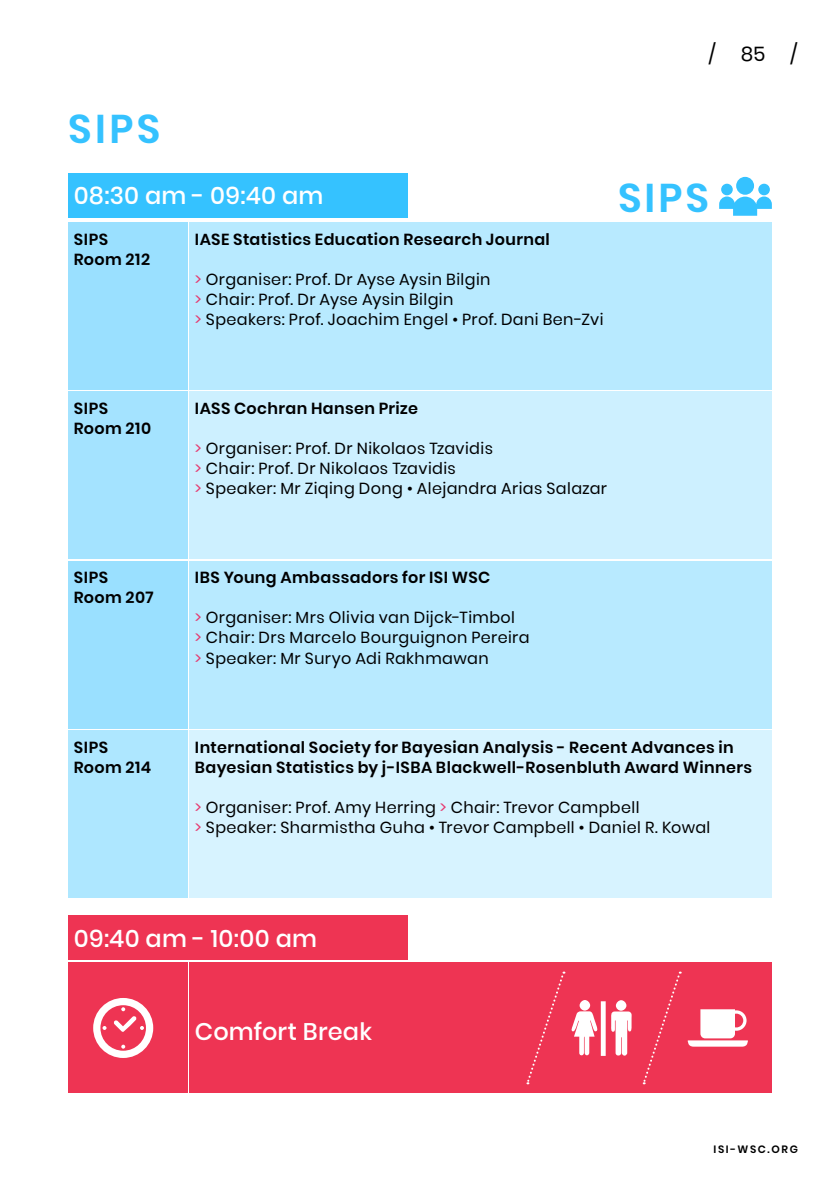
<style>
.page{position:relative;width:840px;height:1191px;background:#fff}
.page>*{position:absolute;margin:0;border:0;box-sizing:border-box;transform-origin:0 0}
.t1{font:600 40px "Poppins";letter-spacing:.075em;color:#35c2ff}
.t2{font:500 24px "Poppins";letter-spacing:.005em;color:#fff}
.t3{font:20px "Poppins";color:#000}
.t4{font:16px/20px "Poppins";letter-spacing:.025em;color:#000}
.t5{font:600 16px/20px "Poppins";letter-spacing:.025em;color:#000}
.t6{font:600 10.6px "Poppins";letter-spacing:.15em;color:#000}
.s1{color:#e6386e}
</style>
<div class="page">
<div style="left:68px;top:173px;width:340px;height:45px;background:#35c2ff"></div>
<svg style="left:719px;top:177px;width:52px;height:39px"></svg>
<div style="left:68px;top:915px;width:340px;height:45px;background:#ee3453"></div>
<div style="left:189px;top:962px;width:582px;height:130px;background:#ee3453"></div>
<div style="left:68px;top:962px;width:119px;height:130px;background:#ee3453"></div>
<svg style="left:571px;top:1000px;width:60px;height:56px"></svg>
<svg style="left:687px;top:1009px;width:61px;height:37px"></svg>
<svg style="left:642px;top:971px;width:38px;height:113px"></svg>
<svg style="left:526px;top:971px;width:38px;height:113px"></svg>
<svg style="left:93px;top:998px;width:60px;height:60px"></svg>
<div style="left:189px;top:222px;width:582px;height:167px;background:#b8eaff"></div>
<div style="left:68px;top:222px;width:119px;height:167px;background:#9ae0ff"></div>
<div style="left:189px;top:391px;width:582px;height:168px;background:#cdf0ff"></div>
<div style="left:68px;top:391px;width:119px;height:168px;background:#a4e3ff"></div>
<div style="left:189px;top:561px;width:582px;height:167px;background:#b8eaff"></div>
<div style="left:68px;top:561px;width:119px;height:167px;background:#9ae0ff"></div>
<div style="left:189px;top:730px;width:582px;height:167px;background:#d7f3ff"></div>
<div style="left:68px;top:730px;width:119px;height:167px;background:#aee7ff"></div>
<h1 class="t1" style="left:68px;top:101px;width:94px">SIPS</h1>
<p class="t3" style="left:708px;top:40px;width:91px">/ 85 /</p>
<h2 class="t2" style="left:74px;top:179px;width:251px">08:30 am - 09:40 am</h2>
<h1 class="t1" style="left:617px;top:170px;width:92px">SIPS</h1>
<p class="t5" style="left:74px;top:229px;width:78px">SIPS<br>Room 212</p>
<p class="t5" style="left:195px;top:229px;width:356px">IASE Statistics Education Research Journal</p>
<p class="t4" style="left:195px;top:269px;width:410px"><span class="s1">&gt;</span> Organiser: Prof. Dr Ayse Aysin Bilgin<br><span class="s1">&gt;</span> Chair: Prof. Dr Ayse Aysin Bilgin<br><span class="s1">&gt;</span> Speakers: Prof. Joachim Engel • Prof. Dani Ben-Zvi</p>
<p class="t5" style="left:74px;top:398px;width:79px">SIPS<br>Room 210</p>
<p class="t5" style="left:195px;top:398px;width:224px">IASS Cochran Hansen Prize</p>
<p class="t4" style="left:195px;top:438px;width:413px"><span class="s1">&gt;</span> Organiser: Prof. Dr Nikolaos Tzavidis<br><span class="s1">&gt;</span> Chair: Prof. Dr Nikolaos Tzavidis<br><span class="s1">&gt;</span> Speaker: Mr Ziqing Dong • Alejandra Arias Salazar</p>
<p class="t5" style="left:74px;top:568px;width:81px">SIPS<br>Room 207</p>
<p class="t5" style="left:195px;top:568px;width:297px">IBS Young Ambassadors for ISI WSC</p>
<p class="t4" style="left:195px;top:608px;width:336px"><span class="s1">&gt;</span> Organiser: Mrs Olivia van Dijck-Timbol<br><span class="s1">&gt;</span> Chair: Drs Marcelo Bourguignon Pereira <span class="s1">&gt;</span> Speaker: Mr Suryo Adi Rakhmawan</p>
<p class="t5" style="left:74px;top:737px;width:79px">SIPS<br>Room 214</p>
<p class="t5" style="left:195px;top:737px;width:558px">International Society for Bayesian Analysis - Recent Advances in<br>Bayesian Statistics by j-ISBA Blackwell-Rosenbluth Award Winners</p>
<p class="t4" style="left:195px;top:797px;width:516px"><span class="s1">&gt;</span> Organiser: Prof. Amy Herring <span class="s1">&gt;</span> Chair: Trevor Campbell<br><span class="s1">&gt;</span> Speaker: Sharmistha Guha • Trevor Campbell • Daniel R. Kowal</p>
<h2 class="t2" style="left:74px;top:921px;width:245px">09:40 am - 10:00 am</h2>
<h2 class="t2" style="left:195px;top:1014px;width:178px">Comfort Break</h2>
<p class="t6" style="left:713px;top:1142px;width:86px">ISI-WSC.ORG</p>
</div>
